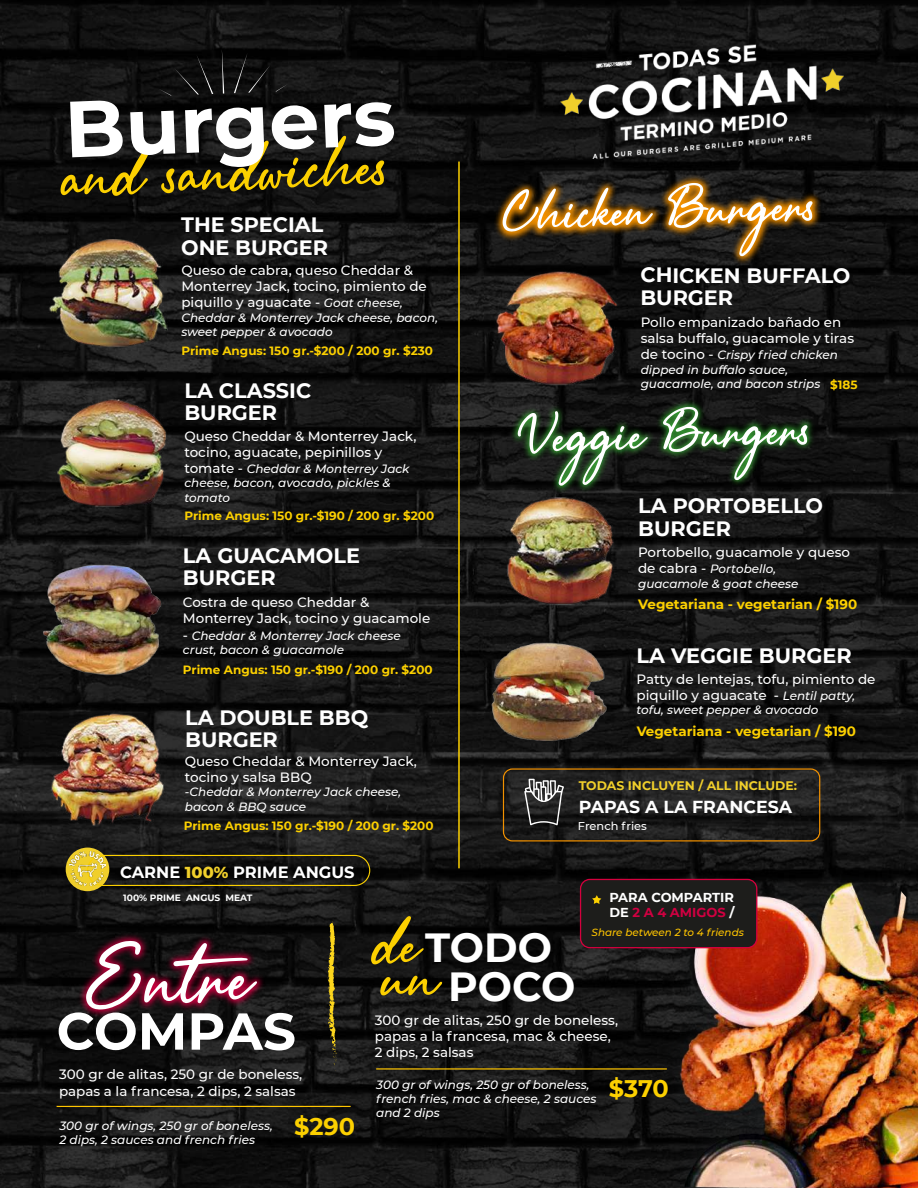
<style>
.page{position:relative;width:918px;height:1188px;background:#fff}
.page>*{position:absolute;margin:0;border:0;box-sizing:border-box;transform-origin:0 0}
.t1{font:700 79.5px "Montserrat";color:#fff}
.t2{font:76.35px "Manta Style Script DEMO";color:#fff}
.t3{font:62.4px "Manta Style Script DEMO";color:#fcd000}
.t4{font:61.05px "Manta Style Script DEMO";color:#fcd000}
.t5{font:700 51.9px "Montserrat";letter-spacing:-.005em;color:#fff}
.t6{font:49.5px "Manta Style Script DEMO";color:#fff}
.t7{font:700 40.65px/38.5px "Montserrat";color:#fff;text-align:center}
.t8{font:700 24px "Montserrat";letter-spacing:-.005em;color:#fcd000}
.t9{font:700 20.85px/22.5px "Montserrat";color:#fff}
.t10{font:700 17.4px "Montserrat";color:#fff}
.t11{font:700 16.35px "Montserrat";color:#fff}
.t12{font:500 13.5px/16.2px "Montserrat";color:#fff}
.t13{font:700 13.5px "Montserrat";color:#fcd000}
.t14{font:700 12.9px/15.1px "Montserrat";color:#fff}
.t15{font:700 12.45px "Montserrat";color:#f0cf2b}
.t16{font:italic 500 12px/14.4px "Montserrat";color:#fff}
.t17{font:700 12px "Montserrat";color:#fcd000}
.t18{font:500 11.4px "Montserrat";color:#fff}
.t19{font:italic 500 10.35px "Montserrat";color:#ffc500}
.t20{font:700 9.15px "Montserrat";color:#fff}
.s1{font-style:italic;font-size:12px}
.s2{font-style:normal;font-size:13.5px}
.s3{font-weight:800;color:#f0cf2b}
.s4{color:#d00041}
</style>
<div class="page">
<img style="left:0;top:0;width:918px;height:1188px">
<img style="left:647px;top:871px;width:271px;height:317px">
<div style="left:581px;top:879px;width:176px;height:69px;background:#1d1d1b;border-radius:9px"></div>
<div style="left:580px;top:879px;width:177px;height:69px;border:1px solid #d5003d;border-radius:9px"></div>
<div style="left:66px;top:848px;width:43px;height:43px;background:#f0cf2b;border-radius:50%"></div>
<div style="left:87px;top:855px;width:283px;height:31px;border:1px solid #fcd000;border-radius:15px"></div>
<img style="left:70px;top:851px;width:35px;height:26px">
<hr style="left:458px;top:162px;width:2px;height:706px;background:#fcd000">
<img style="left:48px;top:382px;width:136px;height:136px">
<img style="left:37px;top:227px;width:135px;height:136px">
<img style="left:497px;top:544px;width:121px;height:69px">
<img style="left:488px;top:637px;width:122px;height:110px">
<img style="left:35px;top:554px;width:142px;height:136px">
<img style="left:453px;top:323px;width:199px;height:106px">
<img style="left:560px;top:44px;width:283px;height:75px">
<svg style="left:234px;top:53px;width:54px;height:40px;background:#131313"></svg>
<svg style="left:222px;top:49px;width:2px;height:45px"></svg>
<svg style="left:159px;top:55px;width:54px;height:41px;background:#121212"></svg>
<img style="left:47px;top:702px;width:119px;height:135px">
<svg style="left:524px;top:779px;width:40px;height:47px;background:#545454"></svg>
<div style="left:503px;top:768px;width:317px;height:74px;border:1px solid #f29100;border-radius:9px"></div>
<img style="left:461px;top:345px;width:409px;height:199px">
<img style="left:444px;top:119px;width:432px;height:204px">
<img style="left:27px;top:877px;width:289px;height:238px">
<hr style="left:57px;top:1106px;width:294px;height:1px;background:#ffc500">
<hr style="left:376px;top:1068px;width:291px;height:2px;background:#ffc500">
<svg style="left:592px;top:895px;width:9px;height:9px"></svg>
<svg style="left:327px;top:922px;width:10px;height:149px"></svg>
<h1 class="t1" style="left:63px;top:72px;width:332px;rotate:-2deg">Burgers</h1>
<h3 class="t3" style="left:61px;top:137px;width:329px;rotate:-2deg">and sandwiches</h3>
<h3 class="t9" style="left:181px;top:213px;width:148px">THE SPECIAL<br>ONE BURGER</h3>
<p class="t12" style="left:181px;top:262px;width:247px">Queso de cabra, queso Cheddar &amp;<br>Monterrey Jack, tocino, pimiento de piquillo y aguacate - <span class="s1">Goat cheese,</span></p>
<p class="t16" style="left:181px;top:310px;width:258px">Cheddar &amp; Monterrey Jack cheese, bacon, sweet pepper &amp; avocado</p>
<p class="t17" style="left:181px;top:342px;width:253px">Prime Angus: 150 gr.-$200 / 200 gr. $230</p>
<h3 class="t9" style="left:184px;top:378px;width:128px">LA CLASSIC<br>BURGER</h3>
<p class="t12" style="left:184px;top:427px;width:234px">Queso Cheddar &amp; Monterrey Jack, tocino, aguacate, pepinillos y</p>
<p class="t16" style="left:184px;top:461px;width:227px"><span class="s2">tomate -</span> Cheddar &amp; Monterrey Jack cheese, bacon, avocado, pickles &amp; tomato</p>
<p class="t17" style="left:184px;top:507px;width:251px">Prime Angus: 150 gr.-$190 / 200 gr. $200</p>
<h3 class="t9" style="left:183px;top:543px;width:179px">LA GUACAMOLE<br>BURGER</h3>
<p class="t12" style="left:183px;top:594px;width:249px">Costra de queso Cheddar &amp;<br>Monterrey Jack, tocino y guacamole</p>
<p class="t16" style="left:183px;top:628px;width:219px"><span class="s2">-</span> Cheddar &amp; Monterrey Jack cheese crust, bacon &amp; guacamole</p>
<p class="t17" style="left:183px;top:661px;width:251px">Prime Angus: 150 gr.-$190 / 200 gr. $200</p>
<h3 class="t9" style="left:185px;top:705px;width:185px">LA DOUBLE BBQ<br>BURGER</h3>
<p class="t12" style="left:185px;top:752px;width:234px">Queso Cheddar &amp; Monterrey Jack, tocino y salsa BBQ</p>
<p class="t16" style="left:185px;top:784px;width:218px">-Cheddar &amp; Monterrey Jack cheese, bacon &amp; BBQ sauce</p>
<p class="t17" style="left:184px;top:817px;width:251px">Prime Angus: 150 gr.-$190 / 200 gr. $200</p>
<p class="t11" style="left:120px;top:860px;width:236px">CARNE <span class="s3">100%</span> PRIME ANGUS</p>
<h3 class="t6" style="left:501px;top:183px;width:316px;rotate:-2deg">Chicken Burgers</h3>
<h3 class="t9" style="left:640px;top:263px;width:212px">CHICKEN BUFFALO<br>BURGER</h3>
<p class="t12" style="left:641px;top:313px;width:215px">Pollo empanizado bañado en salsa buffalo, guacamole y tiras</p>
<p class="t16" style="left:641px;top:347px;width:199px"><span class="s2">de tocino -</span> Crispy fried chicken dipped in buffalo sauce, guacamole, and bacon strips</p>
<p class="t17" style="left:830px;top:376px;width:29px">$185</p>
<h3 class="t6" style="left:517px;top:407px;width:296px;rotate:-2deg">Veggie Burgers</h3>
<h3 class="t9" style="left:638px;top:493px;width:186px">LA PORTOBELLO<br>BURGER</h3>
<p class="t12" style="left:638px;top:544px;width:213px">Portobello, guacamole y queso</p>
<p class="t16" style="left:638px;top:561px;width:162px"><span class="s2">de cabra -</span> Portobello, guacamole &amp; goat cheese</p>
<p class="t13" style="left:638px;top:595px;width:221px">Vegetariana - vegetarian / $190</p>
<h3 class="t9" style="left:637px;top:643px;width:217px">LA VEGGIE BURGER</h3>
<p class="t12" style="left:637px;top:670px;width:240px">Patty de lentejas, tofu, pimiento de piquillo y aguacate - <span class="s1">Lentil patty,</span></p>
<p class="t16" style="left:637px;top:702px;width:183px">tofu, sweet pepper &amp; avocado</p>
<p class="t13" style="left:637px;top:722px;width:221px">Vegetariana - vegetarian / $190</p>
<p class="t15" style="left:579px;top:777px;width:220px">TODAS INCLUYEN / ALL INCLUDE:</p>
<p class="t10" style="left:579px;top:794px;width:215px">PAPAS A LA FRANCESA</p>
<p class="t18" style="left:578px;top:818px;width:71px">French fries</p>
<p class="t20" style="left:123px;top:891px;width:131px">100% PRIME ANGUS MEAT</p>
<h2 class="t2" style="left:84px;top:934px;width:169px;rotate:-2deg">Entre</h2>
<h3 class="t5" style="left:57px;top:994px;width:241px">COMPAS</h3>
<p class="t12" style="left:59px;top:1066px;width:245px">300 gr de alitas, 250 gr de boneless, papas a la francesa, 2 dips, 2 salsas</p>
<p class="t16" style="left:59px;top:1118px;width:215px">300 gr of wings, 250 gr of boneless,<br>2 dips, 2 sauces and french fries</p>
<h3 class="t8" style="left:294px;top:1110px;width:63px">$290</h3>
<h3 class="t4" style="left:375px;top:905px;width:47px">de</h3>
<h3 class="t4" style="left:383px;top:939px;width:57px">un</h3>
<h3 class="t7" style="left:425px;top:926px;width:152px">TODO<br>POCO</h3>
<p class="t14" style="left:609px;top:889px;width:127px">PARA COMPARTIR<br>DE <span class="s4">2 A 4 AMIGOS</span> /</p>
<p class="t19" style="left:592px;top:925px;width:154px">Share between 2 to 4 friends</p>
<p class="t12" style="left:375px;top:1011px;width:245px">300 gr de alitas, 250 gr de boneless, papas a la francesa, mac &amp; cheese,<br>2 dips, 2 salsas</p>
<p class="t16" style="left:376px;top:1077px;width:222px">300 gr of wings, 250 gr of boneless, french fries, mac &amp; cheese, 2 sauces and 2 dips</p>
<h3 class="t8" style="left:609px;top:1071px;width:61px">$370</h3>
</div>
